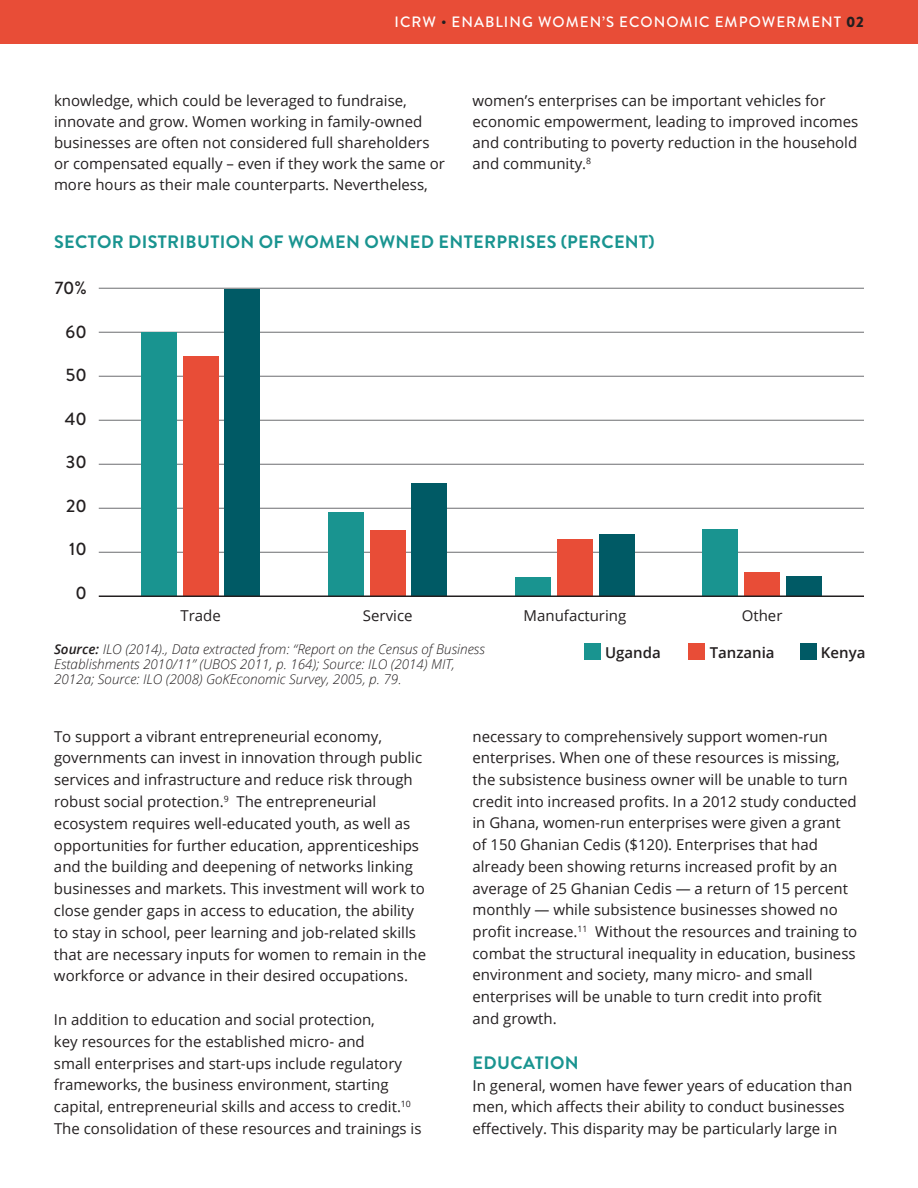
<style>
.page{position:relative;width:918px;height:1188px;background:#fff}
.page>*{position:absolute;margin:0;border:0;box-sizing:border-box;transform-origin:0 0}
.Paragraph_header_-_t{font:700 18px "Brandon Grotesque";letter-spacing:.02em;color:#199490}
.t1{font:500 18px "Brandon Grotesque";color:#231f20}
.Body_-_black{font:15px/21.8px "Open Sans";color:#231f20}
.t2{font:500 15px "Brandon Grotesque";letter-spacing:.07em;color:#fff}
.Body_-_black-2{font:600 15px "Open Sans";color:#231f20}
.Body_-_black-3{font:italic 300 13.5px/15px "Open Sans";color:#231f20}
.s1{color:#231f20}
.s2{font-weight:900;color:#231f20}
.s3{font-weight:600}
</style>
<div class="page">
<div style="left:0;top:0;width:918px;height:43px;background:#e84d37"></div>
<hr style="left:99px;top:552px;width:765px;height:1px;background:#6c6d70">
<hr style="left:99px;top:508px;width:765px;height:1px;background:#6c6d70">
<hr style="left:99px;top:376px;width:765px;height:1px;background:#6c6d70">
<hr style="left:99px;top:464px;width:765px;height:1px;background:#6c6d70">
<hr style="left:99px;top:332px;width:765px;height:1px;background:#6c6d70">
<hr style="left:99px;top:420px;width:765px;height:1px;background:#6c6d70">
<hr style="left:99px;top:288px;width:765px;height:1px;background:#6c6d70">
<div style="left:141px;top:332px;width:36px;height:264px;background:#199490"></div>
<div style="left:328px;top:512px;width:36px;height:84px;background:#199490"></div>
<div style="left:515px;top:577px;width:36px;height:19px;background:#199490"></div>
<div style="left:703px;top:529px;width:35px;height:67px;background:#199490"></div>
<div style="left:183px;top:356px;width:35px;height:240px;background:#e84d37"></div>
<div style="left:370px;top:530px;width:36px;height:66px;background:#e84d37"></div>
<div style="left:557px;top:539px;width:36px;height:57px;background:#e84d37"></div>
<div style="left:744px;top:572px;width:36px;height:24px;background:#e84d37"></div>
<div style="left:224px;top:289px;width:36px;height:307px;background:#005a65"></div>
<div style="left:412px;top:483px;width:35px;height:113px;background:#005a65"></div>
<div style="left:599px;top:534px;width:36px;height:62px;background:#005a65"></div>
<div style="left:786px;top:576px;width:36px;height:20px;background:#005a65"></div>
<div style="left:584px;top:644px;width:17px;height:16px;background:#199490"></div>
<div style="left:688px;top:644px;width:17px;height:16px;background:#e84d37"></div>
<div style="left:801px;top:644px;width:16px;height:16px;background:#005a65"></div>
<hr style="left:99px;top:596px;width:765px;height:1px;background:#231f20">
<p class="t2" style="left:395px;top:12px;width:471px">ICRW <span class="s1">•</span> ENABLING WOMEN’S ECONOMIC EMPOWERMENT <span class="s2">02</span></p>
<p class="Body_-_black" style="left:54px;top:90px;width:392px;line-height:21px">knowledge, which could be leveraged to fundraise, innovate and grow. Women working in family-owned businesses are often not considered full shareholders or compensated equally – even if they work the same or more hours as their male counterparts. Nevertheless,</p>
<p class="Body_-_black" style="left:472px;top:90px;width:387px;line-height:21px">women’s enterprises can be important vehicles for economic empowerment, leading to improved incomes and contributing to poverty reduction in the household and community.<sup>8</sup></p>
<p class="Paragraph_header_-_t" style="left:54px;top:229px;width:602px">SECTOR DISTRIBUTION OF WOMEN OWNED ENTERPRISES (PERCENT)</p>
<p class="t1" style="left:55px;top:276px;width:33px">70%</p>
<p class="t1" style="left:66px;top:319px;width:23px">60</p>
<p class="t1" style="left:66px;top:363px;width:22px">50</p>
<p class="t1" style="left:65px;top:406px;width:24px">40</p>
<p class="t1" style="left:66px;top:450px;width:22px">30</p>
<p class="t1" style="left:66px;top:493px;width:22px">20</p>
<p class="t1" style="left:69px;top:537px;width:19px">10</p>
<p class="t1" style="left:75px;top:580px;width:13px">0</p>
<p class="Body_-_black" style="left:180px;top:604px;width:42px">Trade</p>
<p class="Body_-_black" style="left:524px;top:604px;width:104px">Manufacturing</p>
<p class="Body_-_black-2" style="left:605px;top:642px;width:57px">Uganda</p>
<p class="Body_-_black-2" style="left:710px;top:642px;width:66px">Tanzania</p>
<p class="Body_-_black-2" style="left:821px;top:642px;width:46px">Kenya</p>
<p class="Body_-_black" style="left:363px;top:604px;width:51px">Service</p>
<p class="Body_-_black" style="left:742px;top:604px;width:42px">Other</p>
<p class="Body_-_black-3" style="left:54px;top:641px;width:432px"><span class="s3">Source:</span> ILO (2014)., Data extracted from: “Report on the Census of Business<br>Establishments 2010/11” (UBOS 2011, p. 164); Source: ILO (2014) MIT,<br>2012a; Source: ILO (2008) GoKEconomic Survey, 2005, p. 79.</p>
<p class="Body_-_black" style="left:54px;top:725px;width:374px">To support a vibrant entrepreneurial economy, governments can invest in innovation through public services and infrastructure and reduce risk through robust social protection.<sup>9</sup> The entrepreneurial ecosystem requires well-educated youth, as well as opportunities for further education, apprenticeships and the building and deepening of networks linking businesses and markets. This investment will work to close gender gaps in access to education, the ability to stay in school, peer learning and job-related skills that are necessary inputs for women to remain in the workforce or advance in their desired occupations.</p>
<p class="Body_-_black" style="left:54px;top:1008px;width:369px">In addition to education and social protection,<br>key resources for the established micro- and<br>small enterprises and start-ups include regulatory frameworks, the business environment, starting capital, entrepreneurial skills and access to credit.<sup>10<br></sup>The consolidation of these resources and trainings is</p>
<p class="Body_-_black" style="left:472px;top:725px;width:386px">necessary to comprehensively support women-run enterprises. When one of these resources is missing, the subsistence business owner will be unable to turn credit into increased profits. In a 2012 study conducted in Ghana, women-run enterprises were given a grant of 150 Ghanian Cedis ($120). Enterprises that had already been showing returns increased profit by an average of 25 Ghanian Cedis — a return of 15 percent monthly — while subsistence businesses showed no profit increase.<sup>11</sup> Without the resources and training to combat the structural inequality in education, business environment and society, many micro- and small enterprises will be unable to turn credit into profit<br>and growth.</p>
<p class="Paragraph_header_-_t" style="left:473px;top:1050px;width:108px">EDUCATION</p>
<p class="Body_-_black" style="left:472px;top:1074px;width:381px">In general, women have fewer years of education than men, which affects their ability to conduct businesses effectively. This disparity may be particularly large in</p>
</div>
